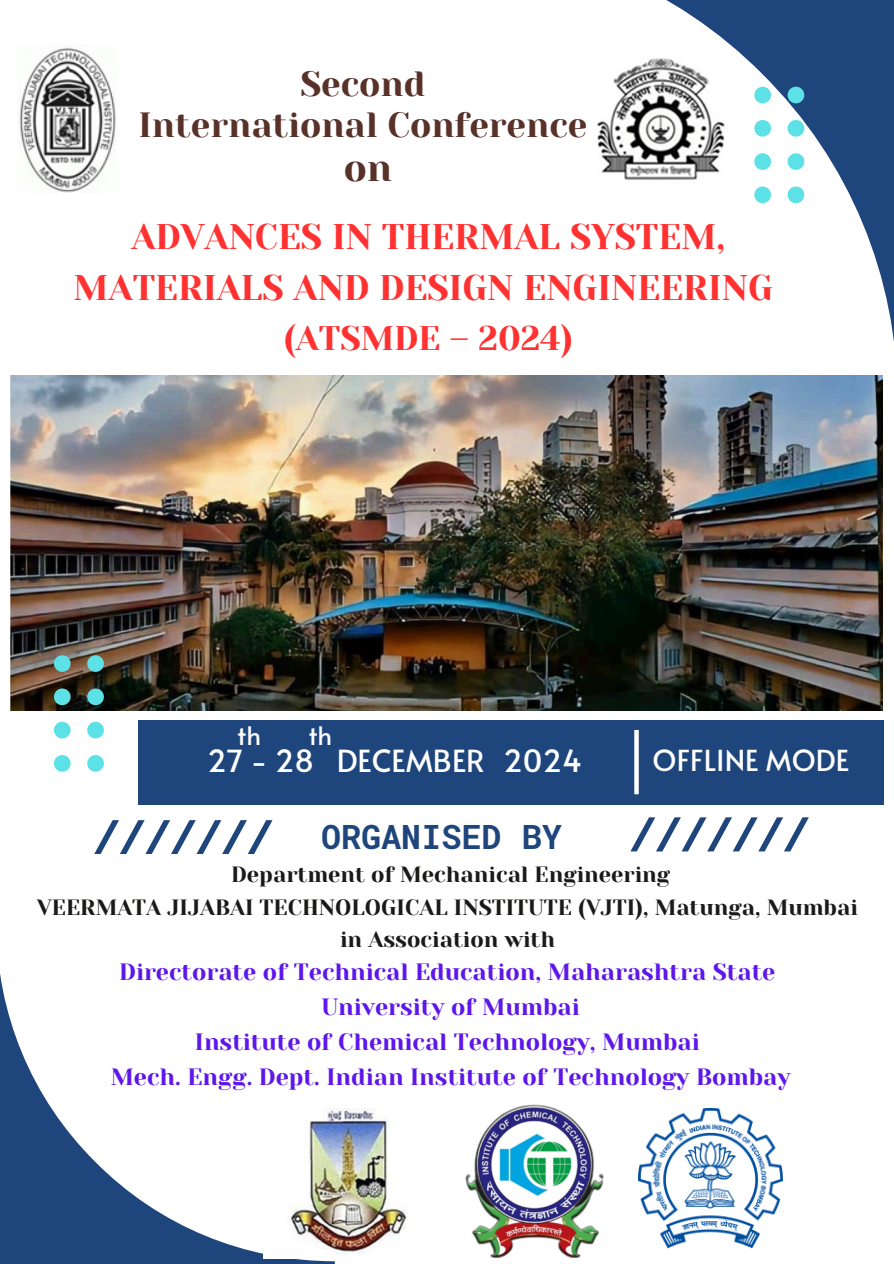
<style>
.page{position:relative;width:894px;height:1264px;background:#fff}
.page>*{position:absolute;margin:0;border:0;box-sizing:border-box;transform-origin:0 0}
.t1{font:37.95px "Yeseva One";color:#583129}
.t2{font:35.55px/51.8px "Yeseva One";color:#ff3131;text-align:center}
.t3{font:34.95px/41.7px "Yeseva One";color:#583129;text-align:center}
.t4{font:34.05px "Yeseva One";color:#ff3131}
.t5{font:700 33.45px "Roboto Mono";color:#1e467c}
.t6{font:30.45px "Alata";color:#fff}
.t7{font:28.95px "Alata";color:#fff}
.t8{font:25.5px "Alata";color:#fff}
.t9{font:23.55px "Yeseva One";color:#5e17eb}
.t10{font:21.9px "Yeseva One";color:#191b18}
</style>
<div class="page">
<img style="left:10px;top:320px;width:872px;height:457px;border-radius:19px">
<div style="left:0;top:265px;width:893px;height:110px;background:#fff"></div>
<div style="left:0;top:711px;width:893px;height:111px;background:#fff"></div>
<svg style="left:435px;top:0;width:458px;height:400px"></svg>
<svg style="left:0;top:973px;width:335px;height:290px"></svg>
<svg style="left:754px;top:87px;width:16px;height:16px"></svg>
<svg style="left:754px;top:120px;width:16px;height:17px"></svg>
<svg style="left:754px;top:153px;width:16px;height:17px"></svg>
<svg style="left:754px;top:186px;width:16px;height:17px"></svg>
<svg style="left:787px;top:87px;width:16px;height:16px"></svg>
<svg style="left:787px;top:120px;width:16px;height:17px"></svg>
<svg style="left:787px;top:153px;width:16px;height:17px"></svg>
<svg style="left:787px;top:186px;width:16px;height:17px"></svg>
<svg style="left:54px;top:655px;width:17px;height:17px"></svg>
<svg style="left:54px;top:688px;width:17px;height:17px"></svg>
<svg style="left:54px;top:721px;width:17px;height:17px"></svg>
<svg style="left:54px;top:755px;width:17px;height:16px"></svg>
<svg style="left:87px;top:655px;width:17px;height:17px"></svg>
<svg style="left:87px;top:688px;width:17px;height:17px"></svg>
<svg style="left:87px;top:721px;width:17px;height:17px"></svg>
<svg style="left:87px;top:755px;width:17px;height:16px"></svg>
<img style="left:19px;top:48px;width:97px;height:145px">
<div style="left:139px;top:720px;width:744px;height:84px;background:#1e467c"></div>
<svg style="left:634px;top:730px;width:4px;height:64px"></svg>
<svg style="left:94px;top:820px;width:178px;height:34px"></svg>
<svg style="left:630px;top:817px;width:178px;height:34px"></svg>
<img style="left:263px;top:1108px;width:144px;height:150px">
<img style="left:465px;top:1104px;width:139px;height:153px">
<img style="left:638px;top:1108px;width:144px;height:140px">
<p class="t3" style="left:138px;top:63px;width:450px">Second<br>International Conference</p>
<p class="t1" style="left:343px;top:146px;width:50px">on</p>
<h4 class="t2" style="left:74px;top:211px;width:700px">ADVANCES IN THERMAL SYSTEM,<br>MATERIALS AND DESIGN ENGINEERING</h4>
<h4 class="t4" style="left:283px;top:319px;width:290px">(ATSMDE – 2024)</h4>
<p class="t8" style="left:237px;top:717px;width:25px">th</p>
<p class="t8" style="left:309px;top:717px;width:25px">th</p>
<p class="t6" style="left:207px;top:738px;width:279px">27 - 28 DECEMBER</p>
<h3 class="t6" style="left:503px;top:739px;width:80px">2024</h3>
<h2 class="t7" style="left:652px;top:738px;width:198px">OFFLINE MODE</h2>
<p class="t5" style="left:321px;top:814px;width:242px">ORGANISED BY</p>
<h5 class="t10" style="left:231px;top:862px;width:440px">Department of Mechanical Engineering</h5>
<h5 class="t10" style="left:37px;top:894px;width:821px">VEERMATA JIJABAI TECHNOLOGICAL INSTITUTE (VJTI), Matunga, Mumbai</h5>
<p class="t10" style="left:340px;top:927px;width:216px">in Association with</p>
<h1 class="t9" style="left:119px;top:958px;width:657px">Directorate of Technical Education, Maharashtra State</h1>
<p class="t9" style="left:321px;top:993px;width:259px">University of Mumbai</p>
<p class="t9" style="left:195px;top:1028px;width:506px">Institute of Chemical Technology, Mumbai</p>
<p class="t9" style="left:111px;top:1063px;width:681px">Mech. Engg. Dept. Indian Institute of Technology Bombay</p>
</div>
